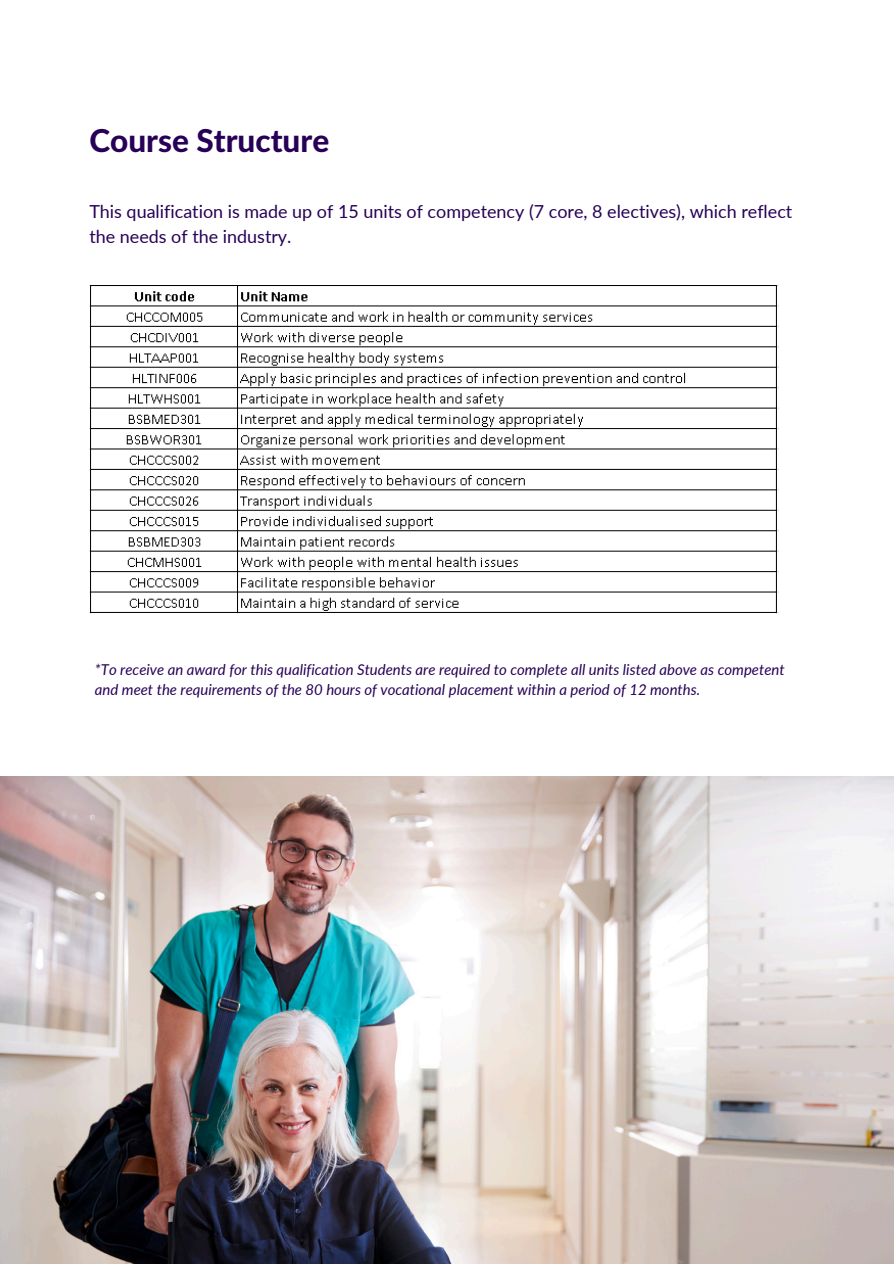
<style>
.page{position:relative;width:894px;height:1264px;background:#fff}
.page>*{position:absolute;margin:0;border:0;box-sizing:border-box;transform-origin:0 0}
.t1{font:800 31.5px "Lato Latin";color:#270157}
.t2{font:18px/25px "Lato";color:#270157}
.t3{font:italic 15px/20.2px "Lato";color:#270157}
</style>
<div class="page">
<img style="left:89px;top:285px;width:689px;height:329px">
<img style="left:0;top:776px;width:893px;height:487px">
<p class="t1" style="left:89px;top:127px;width:241px">Course Structure</p>
<p class="t2" style="left:89px;top:198px;width:704px">This qualification is made up of 15 units of competency (7 core, 8 electives), which reflect the needs of the industry.</p>
<p class="t3" style="left:95px;top:659px;width:691px">*To receive an award for this qualification Students are required to complete all units listed above as competent and meet the requirements of the 80 hours of vocational placement within a period of 12 months.</p>
</div>
